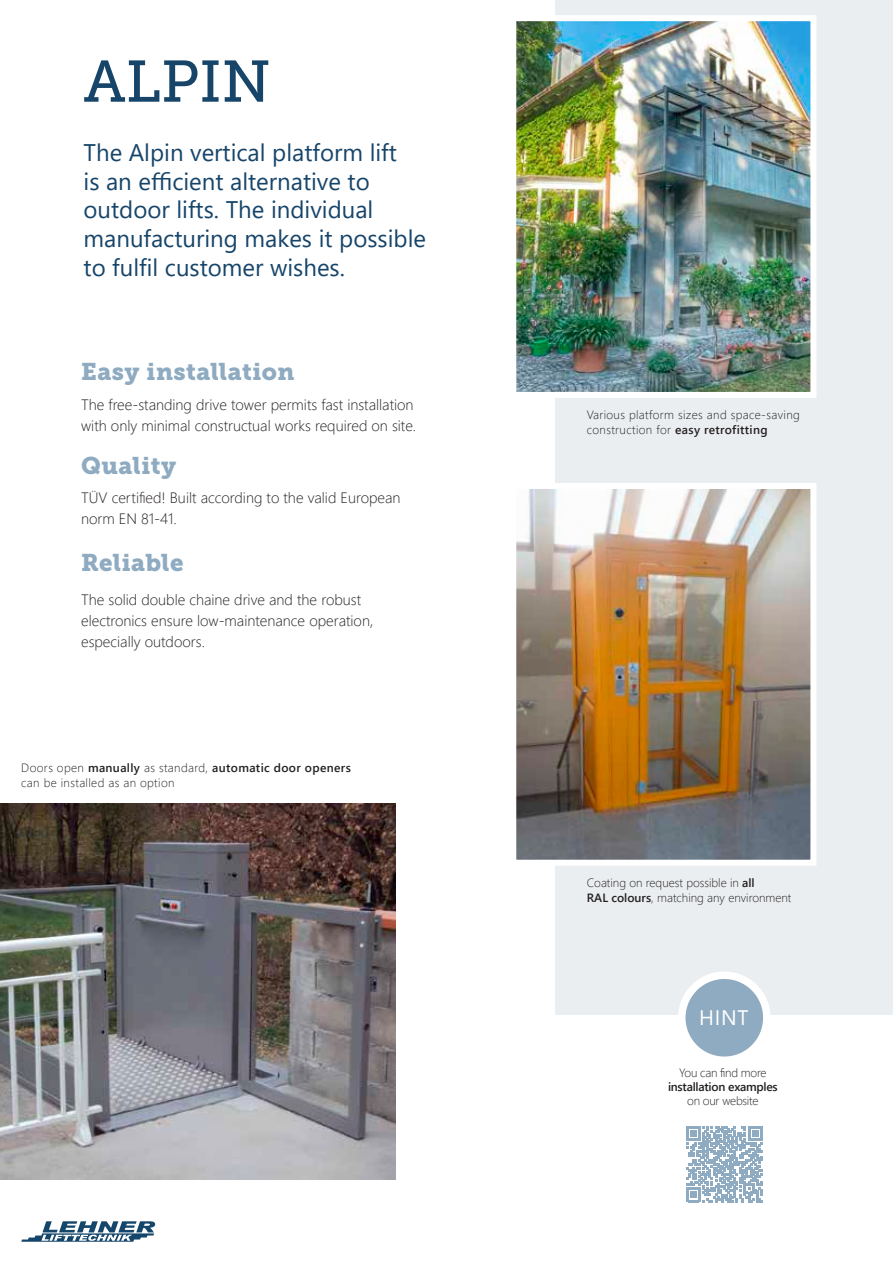
<style>
.page{position:relative;width:893px;height:1263px;background:#fff}
.page>*{position:absolute;margin:0;border:0;box-sizing:border-box;transform-origin:0 0}
.t1{font:58.5px "Museo Slab 500";color:#17456a}
.t2{font:24px/28.8px "Segoe UI";color:#17456a}
.t3{font:24px "Museo Slab 900";letter-spacing:.02em;color:#8fabc1}
.t4{font:21px "Segoe UI";color:#fff}
.t5{font:300 15px/21px "Segoe UI";color:#231f20}
.t6{font:300 12px/14.4px "Segoe UI";letter-spacing:.03em;color:#231f20}
.t7{font:300 12px/14.4px "Segoe UI";color:#231f20}
.t8{font:300 12px "Segoe UI";letter-spacing:-.02em;color:#231f20}
.t9{font:600 12px "Segoe UI";letter-spacing:-.02em;color:#231f20}
.s1{font-weight:600}
</style>
<div class="page">
<svg style="left:21px;top:1221px;width:134px;height:21px"></svg>
<div style="left:556px;top:0;width:337px;height:1014px;background:#ebeef0"></div>
<img style="left:517px;top:22px;width:292px;height:369px">
<div style="left:510px;top:15px;width:306px;height:383px;border:6px solid #fff"></div>
<img style="left:517px;top:490px;width:292px;height:369px">
<div style="left:510px;top:483px;width:306px;height:383px;border:6px solid #fff"></div>
<img style="left:0;top:803px;width:395px;height:376px">
<div style="left:682px;top:975px;width:85px;height:85px;background:#8fabc1;border-radius:50%"></div>
<div style="left:678px;top:971px;width:93px;height:93px;border:8px solid #fff;border-radius:50%"></div>
<svg style="left:686px;top:1126px;width:76px;height:76px"></svg>
<h1 class="t1" style="left:84px;top:49px;width:189px">ALPIN</h1>
<h2 class="t2" style="left:84px;top:136px;width:344px">The Alpin vertical platform lift<br>is an efficient alternative to outdoor lifts. The individual manufacturing makes it possible to fulfil customer wishes.</h2>
<h2 class="t3" style="left:81px;top:358px;width:215px">Easy installation</h2>
<p class="t5" style="left:81px;top:393px;width:337px">The free-standing drive tower permits fast installation with only minimal constructual works required on site.</p>
<h2 class="t3" style="left:81px;top:451px;width:96px">Quality</h2>
<p class="t5" style="left:81px;top:486px;width:321px">TÜV certified! Built according to the valid European norm EN 81-41.</p>
<h2 class="t3" style="left:81px;top:549px;width:104px">Reliable</h2>
<p class="t5" style="left:81px;top:588px;width:294px">The solid double chaine drive and the robust electronics ensure low-maintenance operation, especially outdoors.</p>
<p class="t6" style="left:21px;top:760px;width:331px">Doors open <span class="s1">manually</span> as standard, <span class="s1">automatic door openers </span>can be installed as an option</p>
<p class="t6" style="left:587px;top:407px;width:214px">Various platform sizes and space-saving construction for <span class="s1">easy retrofitting</span></p>
<p class="t7" style="left:587px;top:874px;width:206px">Coating on request possible in <span class="s1">all<br>RAL colours</span>, matching any environment</p>
<h3 class="t4" style="left:699px;top:998px;width:51px">HINT</h3>
<p class="t8" style="left:679px;top:1061px;width:89px">You can find more</p>
<p class="t9" style="left:668px;top:1075px;width:111px">installation examples</p>
<p class="t8" style="left:687px;top:1090px;width:73px">on our website</p>
</div>
